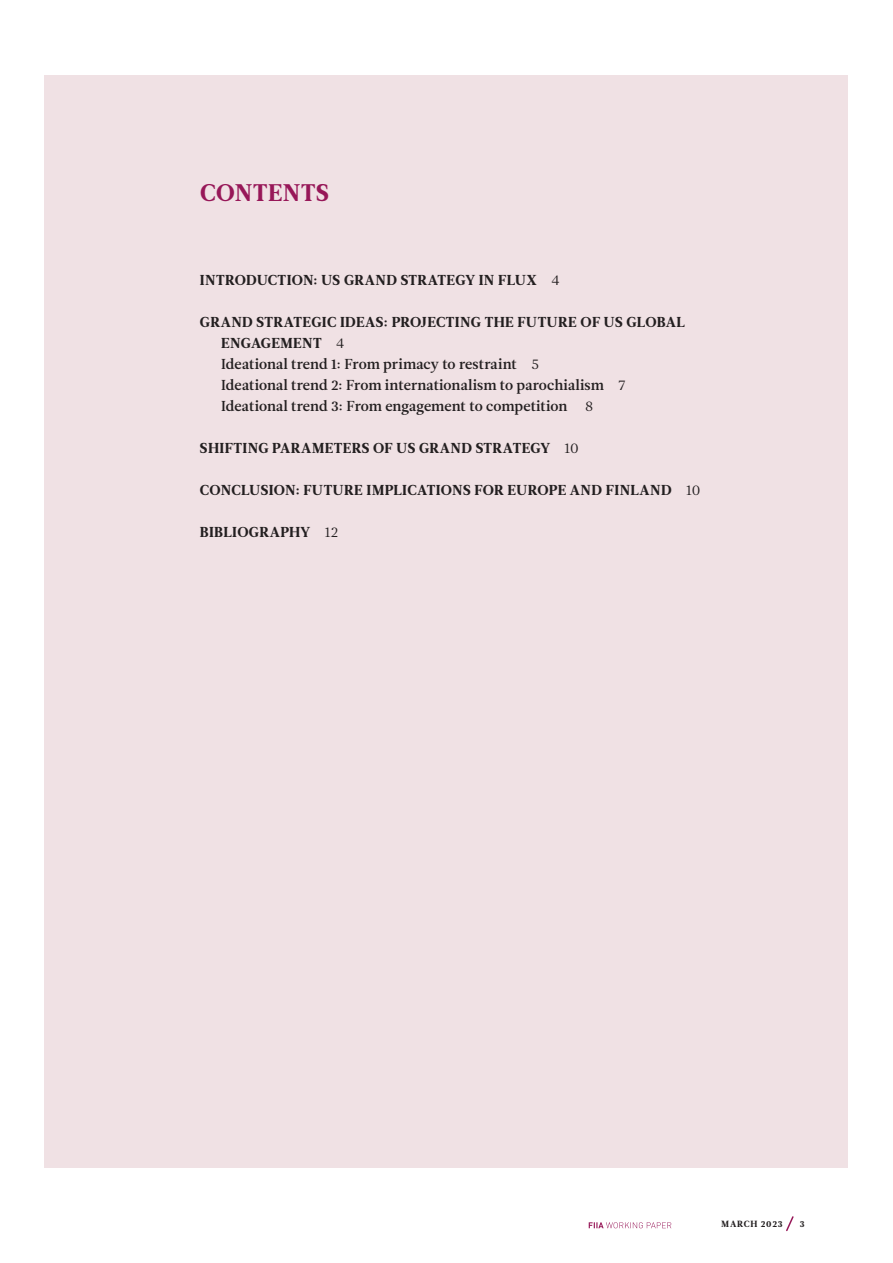
<style>
.page{position:relative;width:893px;height:1263px;background:#fff}
.page>*{position:absolute;margin:0;border:0;box-sizing:border-box;transform-origin:0 0}
.t1{font:24px "Leitura News Roman 4";letter-spacing:.025em;color:#971758}
.t2{font:14.4px/21px "Leitura News Roman 4";letter-spacing:.02em;color:#231f20}
.t3{font:14.4px "Leitura News Roman 3";color:#231f20}
.t4{font:9px "Leitura News Roman 4";letter-spacing:.08em;color:#231f20}
.s1{font-family:"Leitura News Roman 1"}
</style>
<div class="page">
<div style="left:45px;top:75px;width:803px;height:1092px;background:#f0e1e4"></div>
<svg style="left:589px;top:1222px;width:82px;height:6px"></svg>
<svg style="left:786px;top:1216px;width:8px;height:16px"></svg>
<p class="t1" style="left:200px;top:178px;width:131px">CONTENTS</p>
<p class="t2" style="left:200px;top:270px;width:361px">INTRODUCTION: US GRAND STRATEGY IN FLUX <span class="s1">4</span></p>
<p class="t2" style="left:221px;top:312px;width:465px;text-indent:-21px">GRAND STRATEGIC IDEAS: PROJECTING THE FUTURE OF US GLOBAL<br>ENGAGEMENT <span class="s1">4</span></p>
<p class="t3" style="left:221px;top:356px;width:320px">Ideational trend 1: From primacy to restraint <span class="s1">5</span></p>
<p class="t3" style="left:221px;top:377px;width:406px">Ideational trend 2: From internationalism to parochialism <span class="s1">7</span></p>
<p class="t3" style="left:221px;top:398px;width:374px">Ideational trend 3: From engagement to competition <span class="s1">8</span></p>
<p class="t2" style="left:200px;top:438px;width:380px">SHIFTING PARAMETERS OF US GRAND STRATEGY <span class="s1">10</span></p>
<p class="t2" style="left:200px;top:480px;width:502px">CONCLUSION: FUTURE IMPLICATIONS FOR EUROPE AND FINLAND <span class="s1">10</span></p>
<p class="t2" style="left:200px;top:522px;width:140px">BIBLIOGRAPHY <span class="s1">12</span></p>
<p class="t4" style="left:721px;top:1219px;width:63px">MARCH 2023</p>
<p class="t4" style="left:800px;top:1219px;width:6px">3</p>
</div>
